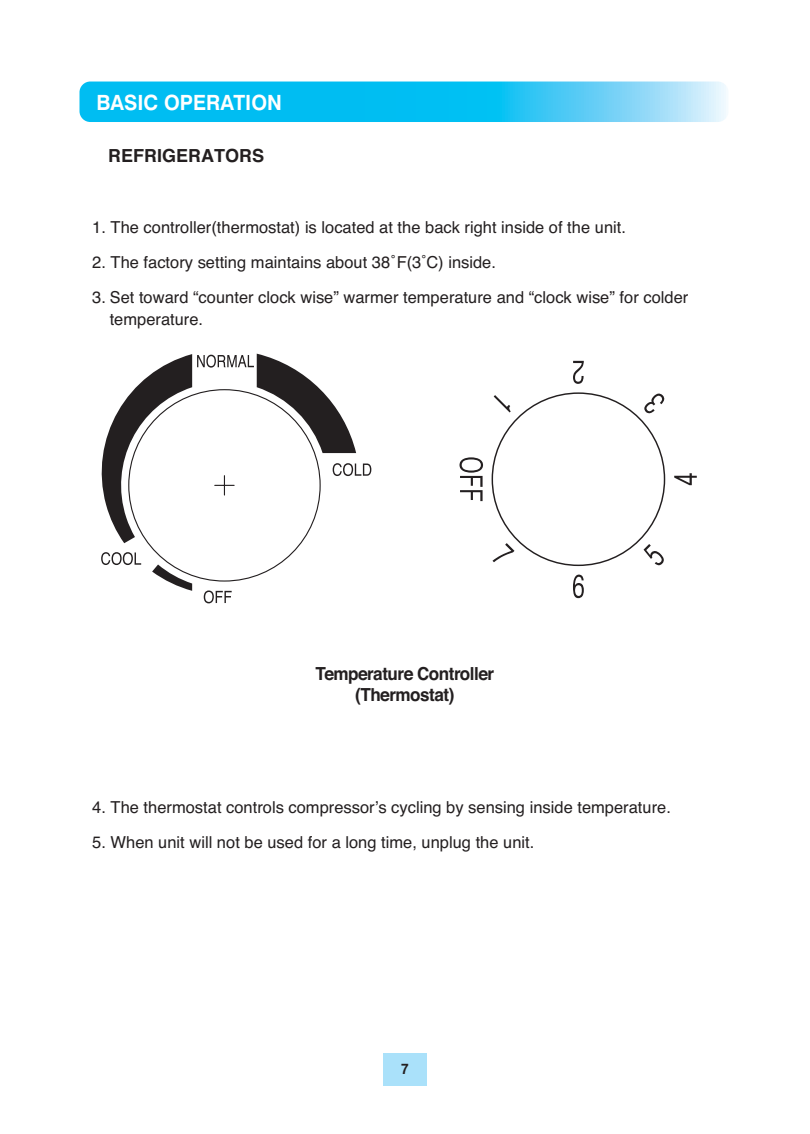
<style>
.page{position:relative;width:810px;height:1134px;background:#fff}
.page>*{position:absolute;margin:0;border:0;box-sizing:border-box;transform-origin:0 0}
.t1{font:700 21px "Swiss 721 BT";color:#fff;scale:.95 1}
.t2{font:700 18px/21.6px "Helvetica";letter-spacing:-.03em;color:#231f20;text-align:center;scale:.95 1}
.t3{font:700 18px "Helvetica";color:#231f20}
.t4{font:16.5px/22px "Helvetica";color:#231f20}
.t5{font:700 15px "Swiss 721 BT";color:#231f20;scale:.9 1}
</style>
<div class="page">
<div style="left:383px;top:1053px;width:44px;height:33px;background:#aae1fa"></div>
<svg style="left:80px;top:82px;width:648px;height:40px;background:#2ac6f4"></svg>
<svg style="left:152px;top:565px;width:40px;height:26px"></svg>
<svg style="left:101px;top:354px;width:270px;height:189px"></svg>
<svg style="left:101px;top:552px;width:40px;height:13px"></svg>
<svg style="left:204px;top:591px;width:28px;height:12px"></svg>
<svg style="left:460px;top:457px;width:23px;height:44px"></svg>
<svg style="left:674px;top:473px;width:23px;height:12px"></svg>
<svg style="left:573px;top:575px;width:11px;height:23px"></svg>
<svg style="left:573px;top:361px;width:11px;height:23px"></svg>
<svg style="left:644px;top:393px;width:20px;height:21px"></svg>
<svg style="left:492px;top:543px;width:22px;height:19px"></svg>
<svg style="left:644px;top:544px;width:20px;height:21px"></svg>
<svg style="left:494px;top:395px;width:17px;height:17px"></svg>
<p class="t1" style="left:96px;top:94px;width:197px">BASIC OPERATION</p>
<p class="t3" style="left:108px;top:149px;width:158px">REFRIGERATORS</p>
<p class="t4" style="left:92px;top:218px;width:535px">1. The controller(thermostat) is located at the back right inside of the unit.</p>
<p class="t4" style="left:92px;top:253px;width:405px">2. The factory setting maintains about 38˚F(3˚C) inside.</p>
<p class="t4" style="left:110px;top:287px;width:580px;text-indent:-17px">3. Set toward “counter clock wise” warmer temperature and “clock wise” for colder temperature.</p>
<p class="t2" style="left:315px;top:664px;width:190px">Temperature Controller (Thermostat)</p>
<p class="t4" style="left:92px;top:798px;width:580px">4. The thermostat controls compressorʼs cycling by sensing inside temperature.</p>
<p class="t4" style="left:92px;top:833px;width:444px">5. When unit will not be used for a long time, unplug the unit.</p>
<p class="t5" style="left:401px;top:1063px;width:10px">7</p>
</div>
